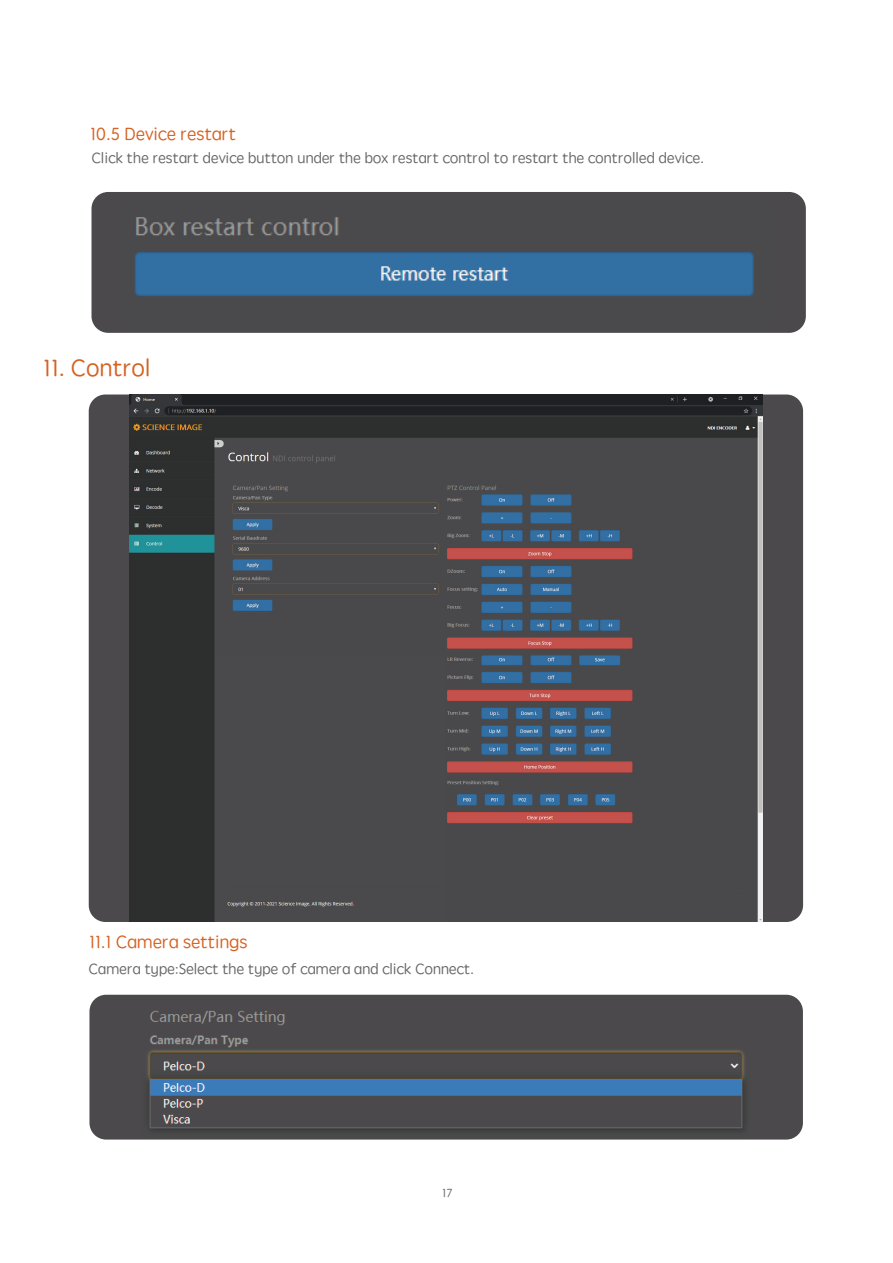
<style>
.page{position:relative;width:893px;height:1263px;background:#fff}
.page>*{position:absolute;margin:0;border:0;box-sizing:border-box;transform-origin:0 0}
.t1{font:24px "ST Yuanti TC Regular";color:#d66322}
.t2{font:18px "ST Yuanti TC Regular";color:#d66322}
.t3{font:15px "ST Yuanti TC Regular";color:#676767}
.t4{font:12px "ST Yuanti TC Regular";color:#676767}
</style>
<div class="page">
<div style="left:92px;top:192px;width:714px;height:141px;background:#4b494c;border-radius:17px"></div>
<div style="left:89px;top:394px;width:714px;height:528px;background:#4b494c;border-radius:17px"></div>
<div style="left:89px;top:995px;width:714px;height:144px;background:#4b494c;border-radius:17px"></div>
<img style="left:147px;top:1011px;width:598px;height:120px">
<img style="left:134px;top:217px;width:620px;height:79px">
<img style="left:129px;top:394px;width:633px;height:528px">
<p class="t2" style="left:90px;top:121px;width:147px">10.5 Device restart</p>
<p class="t3" style="left:92px;top:147px;width:614px">Click the restart device button under the box restart control to restart the controlled device.</p>
<h1 class="t1" style="left:44px;top:351px;width:109px">11. Control</h1>
<p class="t2" style="left:90px;top:930px;width:159px">11.1 Camera settings</p>
<p class="t3" style="left:89px;top:958px;width:387px">Camera type:Select the type of camera and click Connect.</p>
<p class="t4" style="left:442px;top:1185px;width:11px">17</p>
</div>
